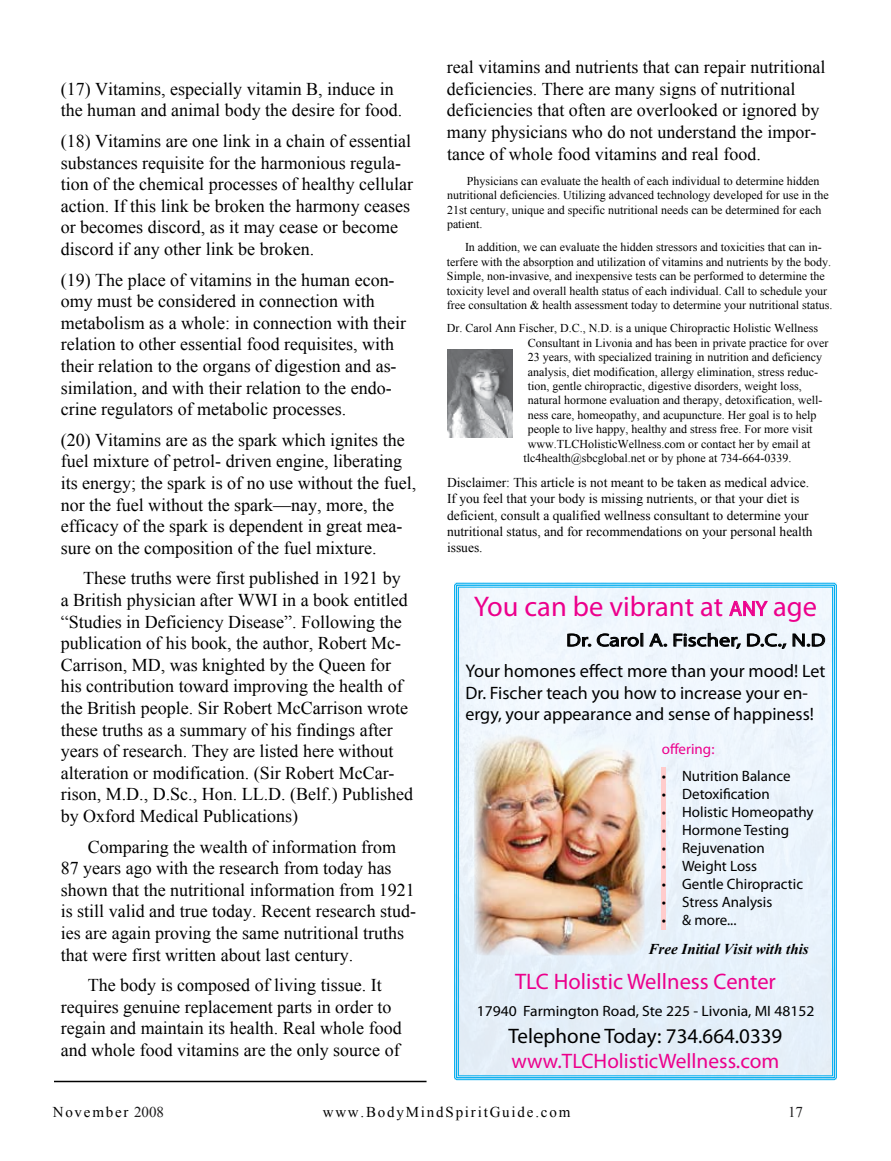
<style>
.page{position:relative;width:891px;height:1161px;background:#fff}
.page>*{position:absolute;margin:0;border:0;box-sizing:border-box;transform-origin:0 0}
.t1{font:28.5px "Myriad Pro";color:#ec008c}
.t2{font:22.5px "Myriad Pro";color:#ec008c}
.t3{font:21px "Myriad Pro";color:#000}
.t4{font:21px "Myriad Pro";color:#ec008c}
.t5{font:18.3px "Myriad Pro";color:#000}
.t6{font:18px/21.6px "Times New Roman";color:#000}
.t7{font:18px/21.6px "Myriad Pro";color:#000}
.t8{font:18px "Myriad Pro";color:#000;scale:1.24 1}
.t9{font:15px/18px "Myriad Pro";color:#000}
.t10{font:15px "Myriad Pro";color:#000;scale:1.04 1}
.t11{font:15px "Times New Roman";letter-spacing:.12em;color:#000}
.t12{font:italic 700 15px "Times New Roman";color:#000}
.t13{font:15px "Myriad Pro";color:#ec008c}
.t14{font:15px "Times New Roman";color:#1d1c1d}
.t15{font:13.5px/16.2px "Times New Roman";color:#000}
.t16{font:12px/14.4px "Times New Roman";color:#000}
.s1{font-size:21px}
.s2{font-size:18px}
.s3{color:#1d1c1d}
</style>
<div class="page">
<hr style="left:54px;top:1081px;width:373px;height:1px;background:#000">
<img style="left:447px;top:350px;width:65px;height:88px">
<svg style="left:454px;top:583px;width:383px;height:497px"></svg>
<img style="left:474px;top:734px;width:171px;height:222px">
<hr style="left:662px;top:767px;width:4px;height:18px;background:#fcc">
<hr style="left:662px;top:785px;width:4px;height:18px;background:#fcc">
<hr style="left:662px;top:803px;width:4px;height:18px;background:#fcc">
<hr style="left:662px;top:821px;width:4px;height:18px;background:#fcc">
<hr style="left:662px;top:839px;width:4px;height:18px;background:#fcc">
<hr style="left:662px;top:857px;width:4px;height:18px;background:#fcc">
<hr style="left:662px;top:875px;width:4px;height:18px;background:#fcc">
<hr style="left:662px;top:893px;width:4px;height:18px;background:#fcc">
<hr style="left:662px;top:911px;width:4px;height:18px;background:#fcc">
<p class="t6" style="left:61px;top:78px;width:343px">(17) Vitamins, especially vitamin B, induce in the human and animal body the desire for food.</p>
<p class="t6" style="left:61px;top:130px;width:354px">(18) Vitamins are one link in a chain of essential substances requisite for the harmonious regula&shy;tion of the chemical processes of healthy cellular action. If this link be broken the harmony ceases or becomes discord, as it may cease or become discord if any other link be broken.</p>
<p class="t6" style="left:61px;top:269px;width:347px">(19) The place of vitamins in the human econ&shy;omy must be considered in connection with metabolism as a whole: in connection with their relation to other essential food requisites, with their relation to the organs of digestion and as&shy;similation, and with their relation to the endo&shy;crine regulators of metabolic processes.</p>
<p class="t6" style="left:61px;top:429px;width:357px">(20) Vitamins are as the spark which ignites the fuel mixture of petrol- driven engine, liberating its energy; the spark is of no use without the fuel, nor the fuel without the spark—nay, more, the efficacy of the spark is dependent in great mea&shy;sure on the composition of the fuel mixture.</p>
<p class="t6" style="left:61px;top:567px;width:354px;text-indent:23px">These truths were first published in 1921 by<br>a British physician after WWI in a book entitled “Studies in Deficiency Disease”. Following the publication of his book, the author, Robert Mc-Carrison, MD, was knighted by the Queen for his contribution toward improving the health of the British people. Sir Robert McCarrison wrote these truths as a summary of his findings after years of research. They are listed here without alteration or modification. (Sir Robert McCar&shy;rison, M.D., D.Sc., Hon. LL.D. (Belf.) Published by Oxford Medical Publications)</p>
<p class="t6" style="left:61px;top:836px;width:357px;text-indent:27px">Comparing the wealth of information from 87 years ago with the research from today has shown that the nutritional information from 1921 is still valid and true today. Recent research stud&shy;ies are again proving the same nutritional truths that were first written about last century.</p>
<p class="t6" style="left:61px;top:974px;width:342px;text-align:center">The body is composed of living tissue. It requires genuine replacement parts in order to regain and maintain its health. Real whole food and whole food vitamins are the only source of</p>
<p class="t6" style="left:447px;top:56px;width:380px">real vitamins and nutrients that can repair nutritional deficiencies. There are many signs of nutritional deficiencies that often are overlooked or ignored by many physicians who do not understand the impor&shy;tance of whole food vitamins and real food.</p>
<p class="t16" style="left:447px;top:173px;width:383px;text-indent:20px">Physicians can evaluate the health of each individual to determine hidden nutritional deficiencies. Utilizing advanced technology developed for use in the 21st century, unique and specific nutritional needs can be determined for each patient.</p>
<p class="t16" style="left:447px;top:240px;width:387px;text-indent:18px">In addition, we can evaluate the hidden stressors and toxicities that can in&shy;terfere with the absorption and utilization of vitamins and nutrients by the body.<br>Simple, non-invasive, and inexpensive tests can be performed to determine the toxicity level and overall health status of each individual. Call to schedule your free consultation &amp; health assessment today to determine your nutritional status.</p>
<p class="t16" style="left:447px;top:321px;width:373px">Dr. Carol Ann Fischer, D.C., N.D. is a unique Chiropractic Holistic Wellness</p>
<p class="t16" style="left:528px;top:335px;width:302px">Consultant in Livonia and has been in private practice for over</p>
<p class="t16" style="left:528px;top:350px;width:296px">23 years, with specialized training in nutrition and deficiency</p>
<p class="t16" style="left:528px;top:364px;width:292px">analysis, diet modification, allergy elimination, stress reduc-</p>
<p class="t16" style="left:528px;top:379px;width:275px">tion, gentle chiropractic, digestive disorders, weight loss,</p>
<p class="t16" style="left:528px;top:393px;width:296px">natural hormone evaluation and therapy, detoxification, well-</p>
<p class="t16" style="left:528px;top:407px;width:290px">ness care, homeopathy, and acupuncture. Her goal is to help</p>
<p class="t16" style="left:528px;top:422px;width:286px">people to live happy, healthy and stress free. For more visit</p>
<p class="t16" style="left:528px;top:436px;width:284px">www.TLCHolisticWellness.com or contact her by email at</p>
<p class="t16" style="left:523px;top:451px;width:270px">tlc4health@sbcglobal.net or by phone at 734-664-0339.</p>
<p class="t15" style="left:447px;top:474px;width:367px">Disclaimer: This article is not meant to be taken as medical advice.<br>If you feel that your body is missing nutrients, or that your diet is deficient, consult a qualified wellness consultant to determine your nutritional status, and for recommendations on your personal health issues.</p>
<h1 class="t1" style="left:474px;top:588px;width:345px">You can be vibrant at <span class="s1">ANY</span> age</h1>
<p class="t8" style="left:566px;top:629px;width:211px">Dr. Carol A. Fischer, D.C., N.D</p>
<p class="t5" style="left:466px;top:660px;width:362px">Your homones effect more than your mood! <span class="s2">Let</span></p>
<p class="t7" style="left:466px;top:682px;width:350px">Dr. Fischer teach you how to increase your en&shy;ergy, your appearance and sense of happiness!</p>
<p class="t13" style="left:662px;top:740px;width:54px">offering:</p>
<p class="t9" style="left:682px;top:767px;width:133px">Nutrition Balance<br>Detoxification<br>Holistic Homeopathy<br>Hormone Testing<br>Rejuvenation<br>Weight Loss<br>Gentle Chiropractic<br>Stress Analysis<br>&amp; more...</p>
<p class="t9" style="left:662px;top:767px;width:6px;text-align:justify">• • • • • • • • •</p>
<p class="t12" style="left:649px;top:939px;width:162px">Free Initial Visit with this</p>
<p class="t2" style="left:515px;top:968px;width:262px">TLC Holistic Wellness Center</p>
<p class="t10" style="left:477px;top:1002px;width:326px">17940 Farmington Road, Ste 225 - Livonia, MI 48152</p>
<p class="t3" style="left:509px;top:1023px;width:275px">Telephone Today: 734.664.0339</p>
<p class="t4" style="left:512px;top:1048px;width:269px">www.TLCHolisticWellness.com</p>
<p class="t11" style="left:53px;top:1102px;width:113px">November <span class="s3">2008</span></p>
<p class="t11" style="left:323px;top:1102px;width:249px">www.BodyMindSpiritGuide.com</p>
<p class="t14" style="left:788px;top:1102px;width:16px">17</p>
</div>
